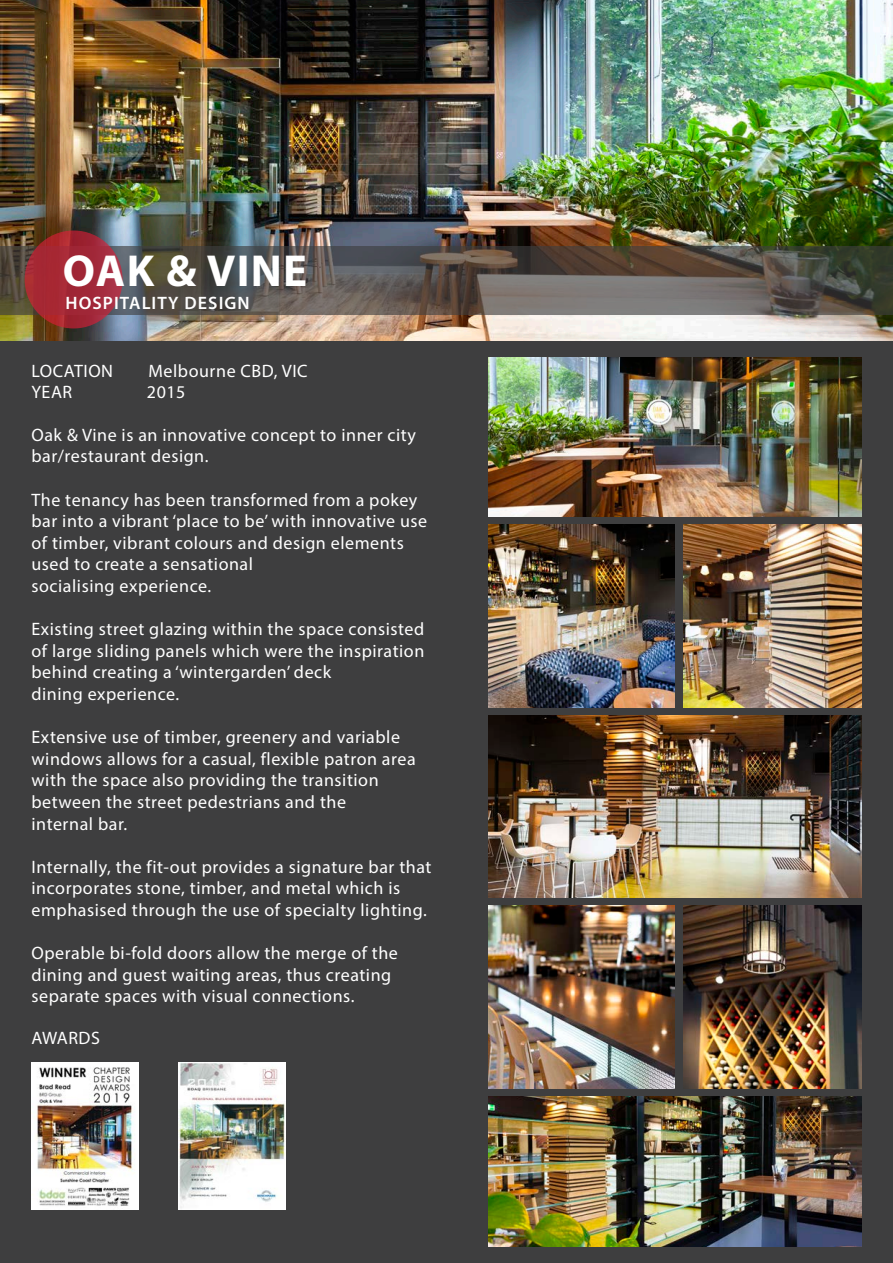
<style>
.page{position:relative;width:893px;height:1263px;background:#fff}
.page>*{position:absolute;margin:0;border:0;box-sizing:border-box;transform-origin:0 0}
.t1{font:700 45px "Myriad Pro";letter-spacing:.03em;color:#fff}
.t2{font:18px/21.6px "Myriad Pro";letter-spacing:.03em;color:#fff}
.t3{font:600 18px "Myriad Pro";letter-spacing:.06em;color:#fff}
</style>
<div class="page">
<div style="left:0;top:340px;width:893px;height:923px;background:#3e3e3f"></div>
<img style="left:0;top:0;width:893px;height:340px">
<img style="left:32px;top:1063px;width:106px;height:146px">
<img style="left:179px;top:1063px;width:106px;height:146px">
<img style="left:488px;top:357px;width:374px;height:160px">
<img style="left:488px;top:715px;width:374px;height:183px">
<img style="left:488px;top:1097px;width:374px;height:150px">
<img style="left:683px;top:524px;width:179px;height:183px">
<img style="left:683px;top:906px;width:179px;height:183px">
<img style="left:488px;top:524px;width:187px;height:183px">
<img style="left:488px;top:906px;width:187px;height:183px">
<svg style="left:0;top:247px;width:893px;height:68px;background:#5b5650"></svg>
<svg style="left:25px;top:230px;width:98px;height:98px;background:#a32937"></svg>
<p class="t1" style="left:63px;top:242px;width:246px">OAK &amp; VINE</p>
<p class="t3" style="left:66px;top:292px;width:186px">HOSPITALITY DESIGN</p>
<p class="t2" style="left:32px;top:360px;width:83px">LOCATION</p>
<p class="t2" style="left:149px;top:360px;width:161px">Melbourne CBD, VIC</p>
<p class="t2" style="left:32px;top:381px;width:42px">YEAR</p>
<p class="t2" style="left:147px;top:381px;width:40px">2015</p>
<p class="t2" style="left:32px;top:424px;width:386px">Oak &amp; Vine is an innovative concept to inner city bar/restaurant design.</p>
<p class="t2" style="left:32px;top:488px;width:397px">The tenancy has been transformed from a pokey bar into a vibrant ‘place to be’ with innovative use of timber, vibrant colours and design elements used to create a sensational</p>
<p class="t2" style="left:32px;top:575px;width:181px">socialising experience.</p>
<p class="t2" style="left:32px;top:618px;width:394px;text-align:justify">Existing street glazing within the space consisted of large sliding panels which were the inspiration behind creating a ‘wintergarden’ deck</p>
<p class="t2" style="left:32px;top:683px;width:149px">dining experience.</p>
<p class="t2" style="left:32px;top:726px;width:386px">Extensive use of timber, greenery and variable windows allows for a casual, flexible patron area with the space also providing the transition between the street pedestrians and the</p>
<p class="t2" style="left:32px;top:812px;width:97px">internal bar.</p>
<p class="t2" style="left:32px;top:856px;width:401px">Internally, the fit-out provides a signature bar that incorporates stone, timber, and metal which is emphasised through the use of specialty lighting.</p>
<p class="t2" style="left:32px;top:942px;width:368px">Operable bi-fold doors allow the merge of the dining and guest waiting areas, thus creating separate spaces with visual connections.</p>
<p class="t2" style="left:32px;top:1026px;width:70px">AWARDS</p>
</div>
